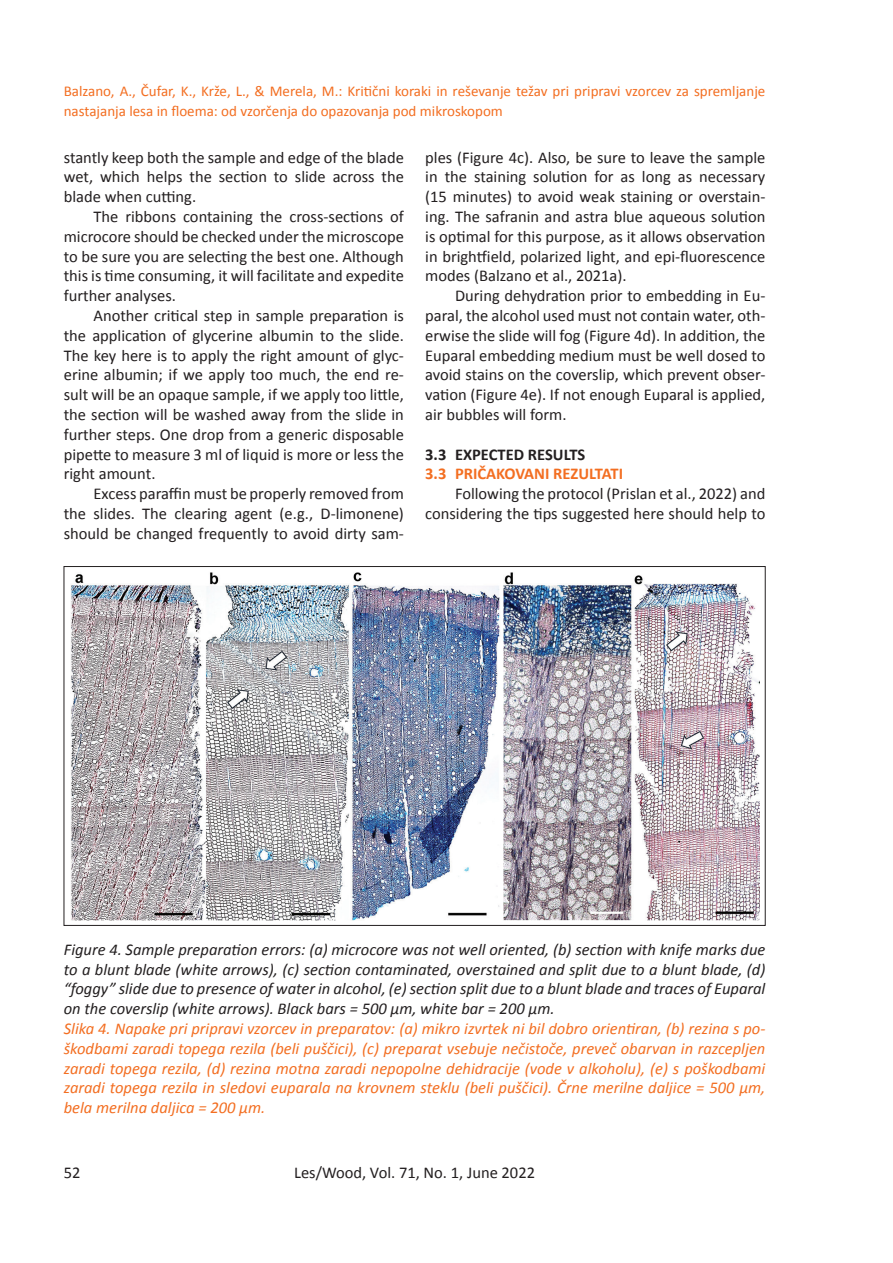
<style>
.page{position:relative;width:893px;height:1263px;background:#fff}
.page>*{position:absolute;margin:0;border:0;box-sizing:border-box;transform-origin:0 0}
.t1{font:16.5px/19.8px "Calibri";color:#231f20;text-align:justify}
.t2{font:italic 16.5px/19.8px "Calibri";color:#f36e21;text-align:justify}
.t3{font:italic 16.5px/19.8px "Calibri";color:#231f20;text-align:justify}
.t4{font:700 16.5px "Calibri";color:#f36e21}
.t5{font:700 16.5px "Calibri";color:#231f20}
.t6{font:15px/19.8px "Calibri";color:#f36e21}
</style>
<div class="page">
<img style="left:70px;top:572px;width:689px;height:349px">
<p class="t6" style="left:64px;top:81px;width:703px">Balzano, A., Čufar, K., Krže, L., &amp; Merela, M.: Kritični koraki in reševanje težav pri pripravi vzorcev za spremljanje nastajanja lesa in floema: od vzorčenja do opazovanja pod mikroskopom</p>
<p class="t1" style="left:64px;top:147px;width:342px">stantly keep both the sample and edge of the blade wet, which helps the section to slide across the blade when cutting.</p>
<p class="t1" style="left:64px;top:206px;width:342px;text-indent:30px">The ribbons containing the cross-sections of microcore should be checked under the microscope to be sure you are selecting the best one. Although this is time consuming, it will facilitate and expedite further analyses.</p>
<p class="t1" style="left:64px;top:305px;width:342px;text-indent:30px">Another critical step in sample preparation is the application of glycerine albumin to the slide.<br>The key here is to apply the right amount of glyc&shy;erine albumin; if we apply too much, the end re&shy;sult will be an opaque sample, if we apply too little, the section will be washed away from the slide in further steps. One drop from a generic disposable pipette to measure 3 ml of liquid is more or less the right amount.</p>
<p class="t1" style="left:64px;top:483px;width:342px;text-indent:30px">Excess paraffin must be properly removed from the slides. The clearing agent (e.g., D-limonene) should be changed frequently to avoid dirty sam-</p>
<p class="t1" style="left:425px;top:147px;width:342px">ples (Figure 4c). Also, be sure to leave the sample in the staining solution for as long as necessary (15 minutes) to avoid weak staining or overstain&shy;ing. The safranin and astra blue aqueous solution is optimal for this purpose, as it allows observation in brightfield, polarized light, and epi-fluorescence modes (Balzano et al., 2021a).</p>
<p class="t1" style="left:425px;top:285px;width:342px;text-indent:30px">During dehydration prior to embedding in Eu&shy;paral, the alcohol used must not contain water, oth&shy;erwise the slide will fog (Figure 4d). In addition, the Euparal embedding medium must be well dosed to avoid stains on the coverslip, which prevent obser&shy;vation (Figure 4e). If not enough Euparal is applied, air bubbles will form.</p>
<p class="t5" style="left:425px;top:442px;width:162px">3.3 EXPECTED RESULTS</p>
<p class="t4" style="left:425px;top:462px;width:199px">3.3 PRIČAKOVANI REZULTATI</p>
<p class="t1" style="left:425px;top:483px;width:342px;text-align:right">Following the protocol (Prislan et al., 2022) and considering the tips suggested here should help to</p>
<p class="t3" style="left:64px;top:939px;width:703px">Figure 4. Sample preparation errors: (a) microcore was not well oriented, (b) section with knife marks due to a blunt blade (white arrows), (c) section contaminated, overstained and split due to a blunt blade, (d) “foggy” slide due to presence of water in alcohol, (e) section split due to a blunt blade and traces of Euparal on the coverslip (white arrows). Black bars = 500 µm, white bar = 200 µm.</p>
<p class="t2" style="left:64px;top:1018px;width:703px">Slika 4. Napake pri pripravi vzorcev in preparatov: (a) mikro izvrtek ni bil dobro orientiran, (b) rezina s po&shy;škodbami zaradi topega rezila (beli puščici), (c) preparat vsebuje nečistoče, preveč obarvan in razcepljen zaradi topega rezila, (d) rezina motna zaradi nepopolne dehidracije (vode v alkoholu), (e) s poškodbami zaradi topega rezila in sledovi euparala na krovnem steklu (beli puščici). Črne merilne daljice = 500 µm, bela merilna daljica = 200 µm.</p>
<p class="t1" style="left:64px;top:1162px;width:18px">52</p>
<p class="t1" style="left:294px;top:1162px;width:242px">Les/Wood, Vol. 71, No. 1, June 2022</p>
</div>
